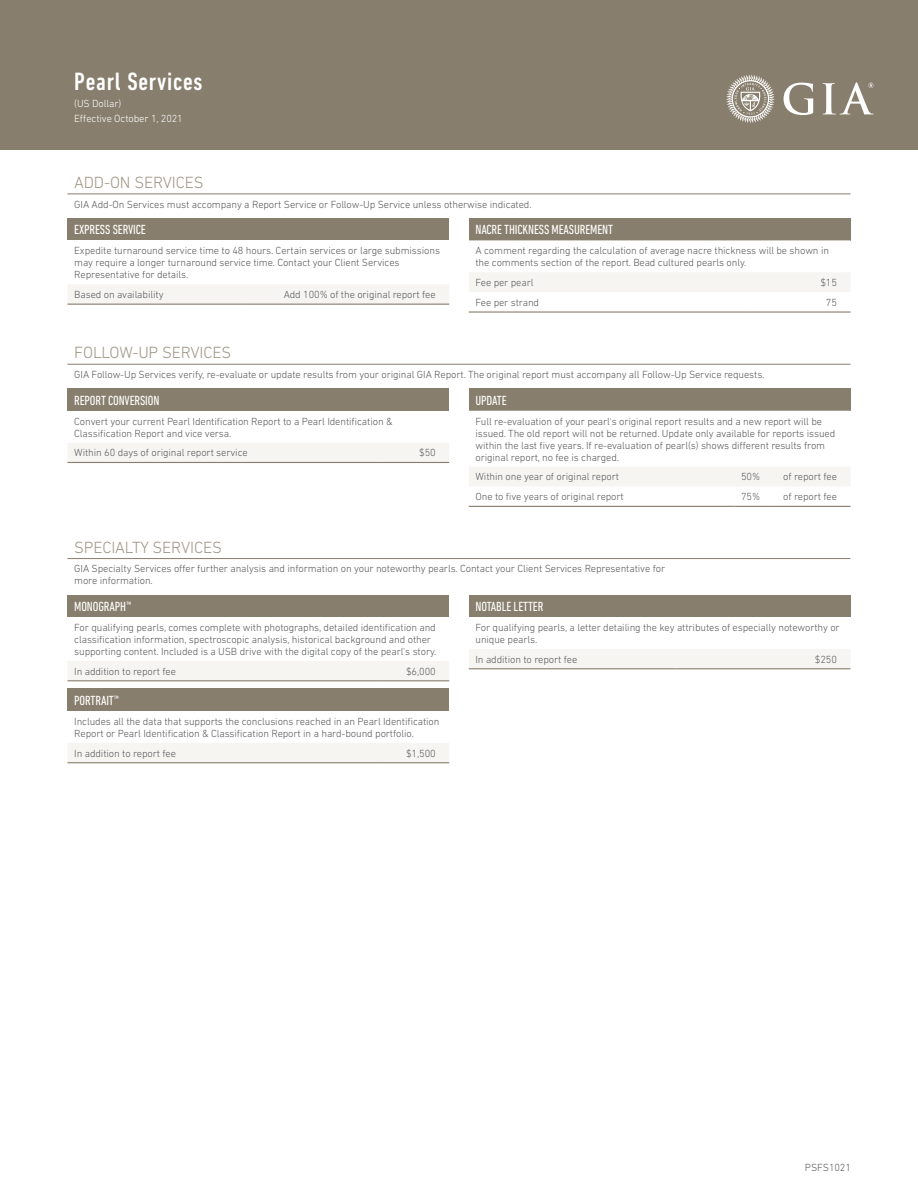
<style>
.page{position:relative;width:918px;height:1188px;background:#fff}
.page>*{position:absolute;margin:0;border:0;box-sizing:border-box;transform-origin:0 0}
.t1{font:500 condensed 25.5px "DIN Next LT Pro";letter-spacing:.03em;color:#fff}
.H3_-_Section_Head{font:300 16.5px "DIN Next LT Pro";letter-spacing:-.01em;color:#9e9485}
.H4_-_Table_Head{font:condensed 13.5px "DIN Next LT Pro";letter-spacing:-.01em;color:#fff}
.P_-_Main_Body_-_Left{font:300 10.5px/12px "DIN Next LT Pro";letter-spacing:-.01em;color:#58595b}
.P_-_Main_Body_-_Righ{font:300 10.5px "DIN Next LT Pro";letter-spacing:-.01em;color:#58595b}
.t2{font:300 10.5px/14.9px "DIN Next LT Pro";letter-spacing:-.01em;color:#fff}
</style>
<div class="page">
<div style="left:0;top:0;width:918px;height:149px;background:#887e6d"></div>
<svg style="left:784px;top:83px;width:29px;height:32px"></svg>
<svg style="left:823px;top:82px;width:51px;height:32px"></svg>
<svg style="left:726px;top:75px;width:49px;height:48px"></svg>
<div style="left:469px;top:218px;width:381px;height:22px;background:#887e6d"></div>
<svg style="left:469px;top:240px;width:381px;height:52px"></svg>
<hr style="left:469px;top:311px;width:282px;height:2px;background:#887e6d">
<hr style="left:751px;top:311px;width:100px;height:2px;background:#887e6d">
<div style="left:469px;top:389px;width:381px;height:22px;background:#887e6d"></div>
<svg style="left:469px;top:467px;width:381px;height:39px"></svg>
<hr style="left:469px;top:506px;width:265px;height:1px;background:#887e6d">
<hr style="left:734px;top:506px;width:37px;height:1px;background:#887e6d">
<hr style="left:771px;top:506px;width:80px;height:1px;background:#887e6d">
<div style="left:469px;top:595px;width:381px;height:22px;background:#887e6d"></div>
<div style="left:469px;top:649px;width:381px;height:19px;background:#f6f5f2"></div>
<hr style="left:469px;top:668px;width:207px;height:1px;background:#887e6d">
<hr style="left:676px;top:668px;width:174px;height:1px;background:#887e6d">
<div style="left:68px;top:218px;width:381px;height:22px;background:#887e6d"></div>
<div style="left:68px;top:285px;width:381px;height:19px;background:#f6f5f2"></div>
<hr style="left:68px;top:304px;width:178px;height:1px;background:#887e6d">
<hr style="left:246px;top:304px;width:203px;height:1px;background:#887e6d">
<div style="left:68px;top:389px;width:381px;height:22px;background:#887e6d"></div>
<div style="left:68px;top:443px;width:381px;height:19px;background:#f6f5f2"></div>
<hr style="left:68px;top:462px;width:312px;height:1px;background:#887e6d">
<hr style="left:380px;top:462px;width:69px;height:1px;background:#887e6d">
<div style="left:68px;top:595px;width:381px;height:22px;background:#887e6d"></div>
<div style="left:68px;top:661px;width:381px;height:19px;background:#f6f5f2"></div>
<hr style="left:68px;top:680px;width:312px;height:1px;background:#887e6d">
<hr style="left:380px;top:680px;width:69px;height:1px;background:#887e6d">
<div style="left:68px;top:689px;width:381px;height:22px;background:#887e6d"></div>
<div style="left:68px;top:743px;width:381px;height:19px;background:#f6f5f2"></div>
<hr style="left:68px;top:762px;width:312px;height:1px;background:#887e6d">
<hr style="left:380px;top:762px;width:69px;height:1px;background:#887e6d">
<hr style="left:68px;top:194px;width:782px;height:1px;background:#887e6d">
<hr style="left:68px;top:364px;width:782px;height:1px;background:#887e6d">
<hr style="left:68px;top:558px;width:782px;height:1px;background:#887e6d">
<h1 class="t1" style="left:74px;top:67px;width:130px">Pearl Services</h1>
<p class="t2" style="left:74px;top:96px;width:110px">(US Dollar)<br>Effective October 1, 2021</p>
<p class="H3_-_Section_Head" style="left:74px;top:173px;width:131px">ADD-ON SERVICES</p>
<p class="P_-_Main_Body_-_Left" style="left:74px;top:198px;width:459px">GIA Add-On Services must accompany a Report Service or Follow-Up Service unless otherwise indicated.</p>
<p class="H4_-_Table_Head" style="left:74px;top:222px;width:73px">EXPRESS SERVICE</p>
<p class="P_-_Main_Body_-_Left" style="left:74px;top:245px;width:367px">Expedite turnaround service time to 48 hours. Certain services or large submissions may require a longer turnaround service time. Contact your Client Services<br>Representative for details.</p>
<p class="P_-_Main_Body_-_Left" style="left:74px;top:288px;width:91px">Based on availability</p>
<p class="P_-_Main_Body_-_Righ" style="left:284px;top:289px;width:154px">Add 100% of the original report fee</p>
<p class="H4_-_Table_Head" style="left:476px;top:222px;width:139px">NACRE THICKNESS MEASUREMENT</p>
<p class="P_-_Main_Body_-_Left" style="left:476px;top:245px;width:355px">A comment regarding the calculation of average nacre thickness will be shown in the comments section of the report. Bead cultured pearls only.</p>
<p class="P_-_Main_Body_-_Left" style="left:476px;top:276px;width:60px">Fee per pearl</p>
<p class="P_-_Main_Body_-_Righ" style="left:820px;top:277px;width:18px">$15</p>
<p class="P_-_Main_Body_-_Left" style="left:476px;top:296px;width:65px">Fee per strand</p>
<p class="P_-_Main_Body_-_Righ" style="left:826px;top:296px;width:13px">75</p>
<p class="H3_-_Section_Head" style="left:74px;top:343px;width:159px">FOLLOW-UP SERVICES</p>
<p class="P_-_Main_Body_-_Left" style="left:74px;top:368px;width:692px">GIA Follow-Up Services verify, re-evaluate or update results from your original GIA Report. The original report must accompany all Follow-Up Service requests.</p>
<p class="H4_-_Table_Head" style="left:74px;top:393px;width:87px">REPORT CONVERSION</p>
<p class="P_-_Main_Body_-_Left" style="left:74px;top:415px;width:320px">Convert your current Pearl Identification Report to a Pearl Identification &amp;<br>Classification Report and vice versa.</p>
<p class="P_-_Main_Body_-_Left" style="left:74px;top:447px;width:175px">Within 60 days of original report service</p>
<p class="P_-_Main_Body_-_Righ" style="left:419px;top:447px;width:18px">$50</p>
<p class="H4_-_Table_Head" style="left:476px;top:393px;width:33px">UPDATE</p>
<p class="P_-_Main_Body_-_Left" style="left:476px;top:415px;width:361px">Full re-evaluation of your pearl's original report results and a new report will be issued. The old report will not be returned. Update only available for reports issued within the last five years. If re-evaluation of pearl(s) shows different results from original report, no fee is charged.</p>
<p class="P_-_Main_Body_-_Left" style="left:476px;top:471px;width:145px">Within one year of original report</p>
<p class="P_-_Main_Body_-_Left" style="left:741px;top:471px;width:21px">50%</p>
<p class="P_-_Main_Body_-_Righ" style="left:783px;top:471px;width:55px">of report fee</p>
<p class="P_-_Main_Body_-_Left" style="left:476px;top:491px;width:150px">One to five years of original report</p>
<p class="P_-_Main_Body_-_Left" style="left:741px;top:491px;width:21px">75%</p>
<p class="P_-_Main_Body_-_Righ" style="left:783px;top:491px;width:55px">of report fee</p>
<p class="H3_-_Section_Head" style="left:74px;top:537px;width:149px">SPECIALTY SERVICES</p>
<p class="P_-_Main_Body_-_Left" style="left:74px;top:563px;width:592px">GIA Specialty Services offer further analysis and information on your noteworthy pearls. Contact your Client Services Representative for more information.</p>
<p class="H4_-_Table_Head" style="left:74px;top:599px;width:58px">MONOGRAPH<sup>™</sup></p>
<p class="P_-_Main_Body_-_Left" style="left:74px;top:621px;width:364px">For qualifying pearls, comes complete with photographs, detailed identification and classification information, spectroscopic analysis, historical background and other supporting content. Included is a USB drive with the digital copy of the pearl's story.</p>
<p class="P_-_Main_Body_-_Left" style="left:74px;top:665px;width:103px">In addition to report fee</p>
<p class="P_-_Main_Body_-_Righ" style="left:406px;top:665px;width:31px">$6,000</p>
<p class="H4_-_Table_Head" style="left:74px;top:693px;width:46px">PORTRAIT<sup>™</sup></p>
<p class="P_-_Main_Body_-_Left" style="left:74px;top:715px;width:367px">Includes all the data that supports the conclusions reached in an Pearl Identification<br>Report or Pearl Identification &amp; Classification Report in a hard-bound portfolio.</p>
<p class="P_-_Main_Body_-_Left" style="left:74px;top:747px;width:103px">In addition to report fee</p>
<p class="P_-_Main_Body_-_Righ" style="left:406px;top:747px;width:31px">$1,500</p>
<p class="H4_-_Table_Head" style="left:476px;top:599px;width:69px">NOTABLE LETTER</p>
<p class="P_-_Main_Body_-_Left" style="left:476px;top:621px;width:366px">For qualifying pearls, a letter detailing the key attributes of especially noteworthy or unique pearls.</p>
<p class="P_-_Main_Body_-_Left" style="left:476px;top:653px;width:103px">In addition to report fee</p>
<p class="P_-_Main_Body_-_Righ" style="left:815px;top:653px;width:24px">$250</p>
<p class="P_-_Main_Body_-_Left" style="left:805px;top:1161px;width:48px">PSFS1021</p>
</div>
